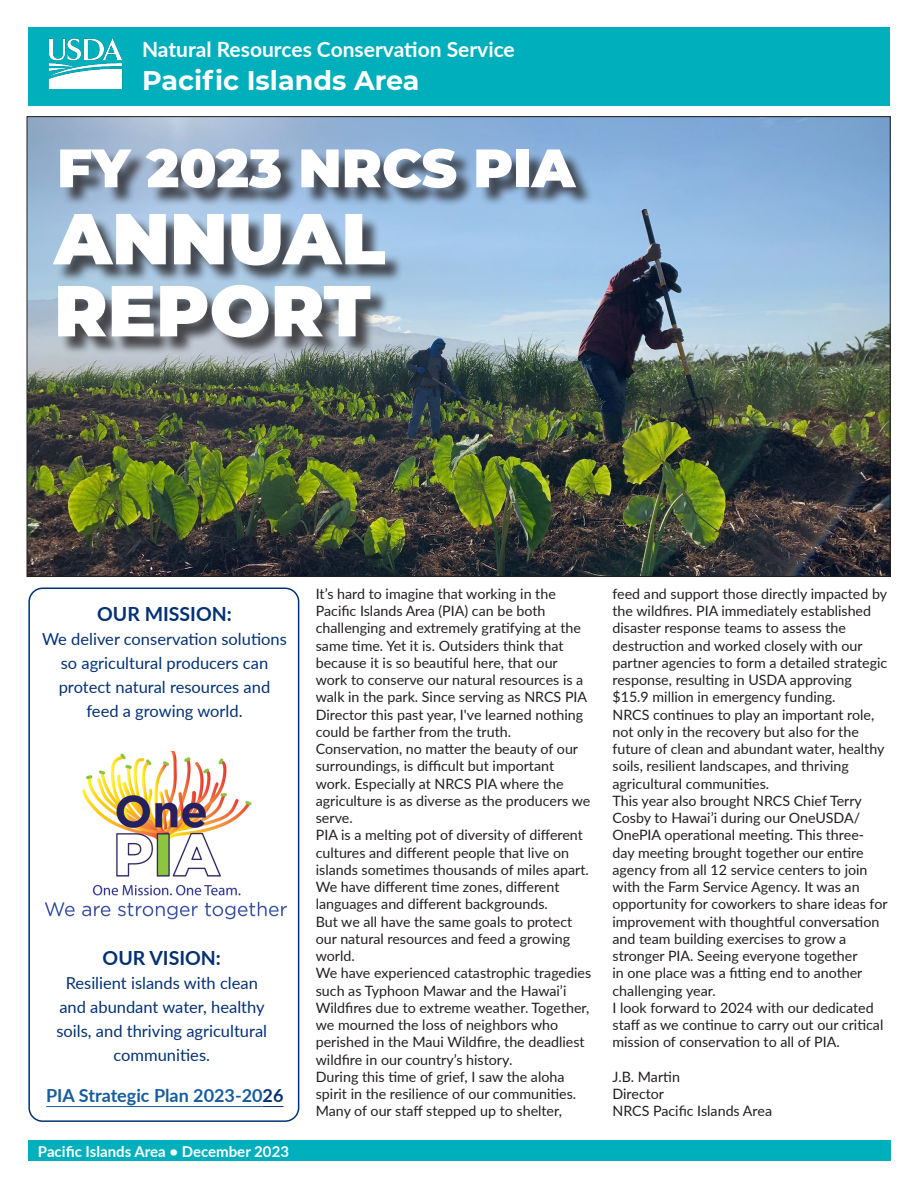
<style>
.page{position:relative;width:918px;height:1188px;background:#fff}
.page>*{position:absolute;margin:0;border:0;box-sizing:border-box;transform-origin:0 0}
.t1{font:900 72px "Montserrat";color:#fff}
.t2{font:900 54px "Montserrat";color:#fff}
.t3{font:700 27px "Montserrat";color:#fff}
.t4{font:700 21px "Lato";color:#fff}
.t5{font:700 19.5px "Lato";color:#043174}
.t6{font:700 18px "Lato";color:#175d9e}
.t7{font:16.5px/24px "Lato";color:#043174;text-align:center}
.t8{font:700 15px "Lato";color:#fff}
.t9{font:14.25px/17.2px "Lato";color:#231f20}
.s1{color:#043174}
</style>
<div class="page">
<img style="left:29px;top:118px;width:859px;height:457px">
<div style="left:28px;top:588px;width:271px;height:534px;border:2px solid #043174;border-radius:14px"></div>
<hr style="left:46px;top:1106px;width:217px;height:1px;background:#175d9e">
<svg style="left:263px;top:1106px;width:21px;height:1px"></svg>
<div style="left:56px;top:217px;width:347px;height:139px;background:#231f20;opacity:.75"></div>
<div style="left:62px;top:151px;width:532px;height:56px;background:#231f20;opacity:.75"></div>
<div style="left:28px;top:27px;width:862px;height:78px;background:#00afbc"></div>
<img style="left:49px;top:39px;width:73px;height:50px">
<div style="left:28px;top:1140px;width:863px;height:21px;background:#00afbc"></div>
<img style="left:44px;top:752px;width:243px;height:168px">
<p class="t4" style="left:142px;top:34px;width:374px">Natural Resources Conservation Service</p>
<p class="t3" style="left:142px;top:61px;width:279px">Pacific Islands Area</p>
<p class="t2" style="left:57px;top:128px;width:520px">FY 2023 NRCS PIA</p>
<p class="t1" style="left:54px;top:185px;width:333px">ANNUAL</p>
<p class="t1" style="left:54px;top:257px;width:318px">REPORT</p>
<p class="t5" style="left:97px;top:599px;width:136px">OUR MISSION:</p>
<p class="t7" style="left:42px;top:626px;width:246px">We deliver conservation solutions so agricultural producers can protect natural resources and</p>
<p class="t7" style="left:86px;top:698px;width:158px">feed a growing world.</p>
<p class="t5" style="left:103px;top:943px;width:120px">OUR VISION:</p>
<p class="t7" style="left:56px;top:970px;width:212px">Resilient islands with clean and abundant water, healthy soils, and thriving agricultural communities.</p>
<p class="t6" style="left:46px;top:1083px;width:239px">PIA Strategic Plan 2023-20<span class="s1">26</span></p>
<p class="t8" style="left:38px;top:1140px;width:253px">Pacific Islands Area • December 2023</p>
<p class="t9" style="left:316px;top:585px;width:273px">It’s hard to imagine that working in the Pacific Islands Area (PIA) can be both challenging and extremely gratifying at the same time. Yet it is. Outsiders think that because it is so beautiful here, that our work to conserve our natural resources is a walk in the park. Since serving as NRCS PIA Director this past year, I've learned nothing could be farther from the truth.</p>
<p class="t9" style="left:316px;top:740px;width:276px">Conservation, no matter the beauty of our surroundings, is difficult but important work. Especially at NRCS PIA where the agriculture is as diverse as the producers we serve.</p>
<p class="t9" style="left:316px;top:826px;width:275px">PIA is a melting pot of diversity of different cultures and different people that live on islands sometimes thousands of miles apart.<br>We have different time zones, different languages and different backgrounds.</p>
<p class="t9" style="left:316px;top:912px;width:258px">But we all have the same goals to protect our natural resources and feed a growing world.</p>
<p class="t9" style="left:316px;top:964px;width:277px">We have experienced catastrophic tragedies such as Typhoon Mawar and the Hawai’i Wildfires due to extreme weather. Together, we mourned the loss of neighbors who perished in the Maui Wildfire, the deadliest wildfire in our country’s history.</p>
<p class="t9" style="left:316px;top:1068px;width:262px">During this time of grief, I saw the aloha spirit in the resilience of our communities.<br>Many of our staff stepped up to shelter,</p>
<p class="t9" style="left:613px;top:585px;width:276px">feed and support those directly impacted by the wildfires. PIA immediately established disaster response teams to assess the destruction and worked closely with our partner agencies to form a detailed strategic response, resulting in USDA approving $15.9 million in emergency funding.</p>
<p class="t9" style="left:613px;top:705px;width:274px">NRCS continues to play an important role, not only in the recovery but also for the future of clean and abundant water, healthy soils, resilient landscapes, and thriving agricultural communities.</p>
<p class="t9" style="left:613px;top:792px;width:277px">This year also brought NRCS Chief Terry Cosby to Hawai’i during our OneUSDA/ OnePIA operational meeting. This three&shy;day meeting brought together our entire agency from all 12 service centers to join with the Farm Service Agency. It was an opportunity for coworkers to share ideas for improvement with thoughtful conversation and team building exercises to grow a stronger PIA. Seeing everyone together<br>in one place was a fitting end to another challenging year.</p>
<p class="t9" style="left:613px;top:999px;width:272px">I look forward to 2024 with our dedicated staff as we continue to carry out our critical mission of conservation to all of PIA.</p>
<p class="t9" style="left:613px;top:1068px;width:69px">J.B. Martin</p>
<p class="t9" style="left:613px;top:1085px;width:53px">Director</p>
<p class="t9" style="left:613px;top:1102px;width:161px">NRCS Pacific Islands Area</p>
</div>
